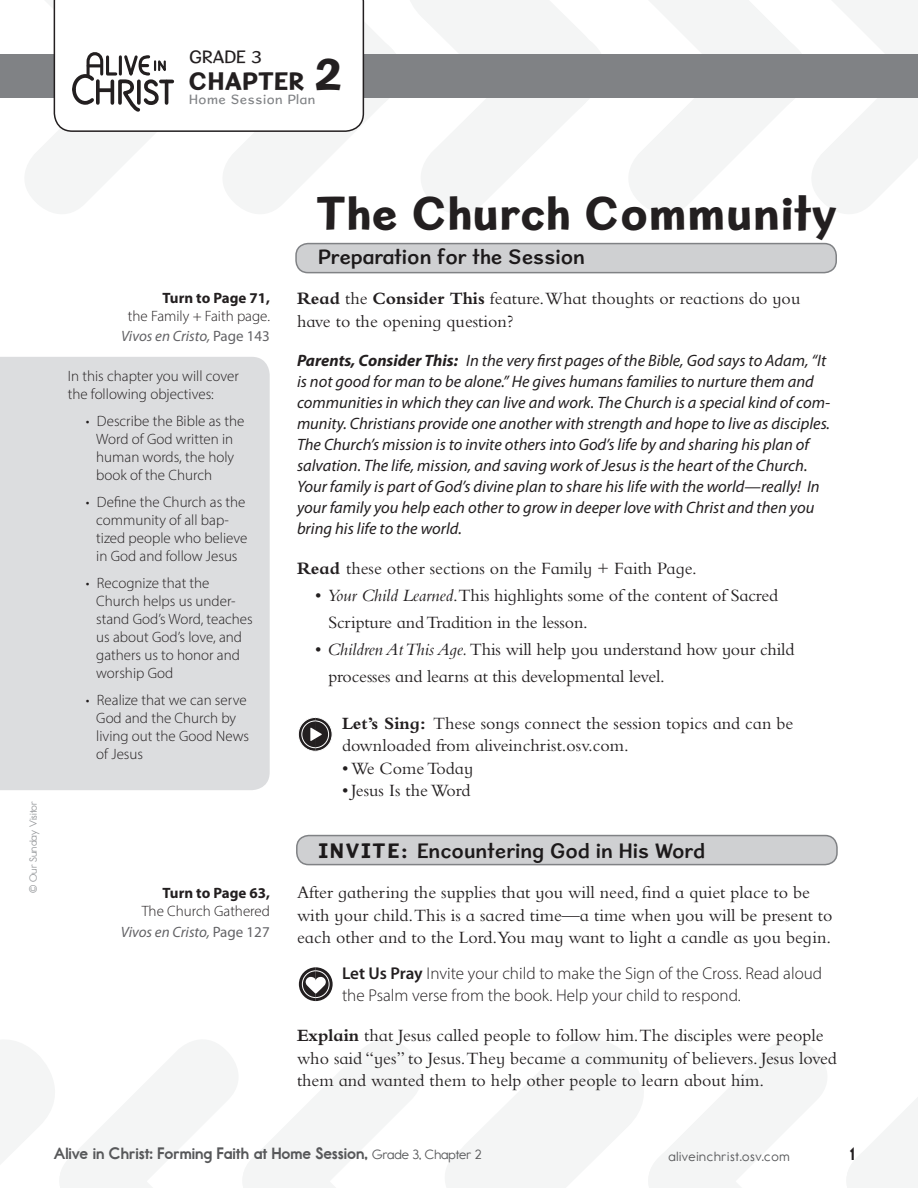
<style>
.page{position:relative;width:918px;height:1188px;background:#fff}
.page>*{position:absolute;margin:0;border:0;box-sizing:border-box;transform-origin:0 0}
.A-head{font:48px "Sweater School Xb";color:#231f20}
.Chapter_Title{font:25.5px "Sweater School Xb";color:#231f20}
.Head_Bar_Runin{font:21px "Sweater School Sb";color:#231f20}
.Head_Bar_Opener{font:21px "Sweater School Sb";color:#231f20}
.Basel_Text_After_Bar{font:18px/22.5px "Bembo Infant MT Std";color:#231f20}
.Bullet_List{font:18px/27px "Bembo Infant MT Std";letter-spacing:-.01em;color:#231f20}
.Feature_Text_Runin{font:18px/22.5px "Bembo Infant MT Std";color:#231f20}
.Feature_Bullet_List{font:18px "Bembo Infant MT Std";color:#231f20}
.Chapter_Grade{font:18px "Sweater School Rg";color:#231f20}
.Folio{font:18px "Report School Hv";color:#231f20}
.Pray_Feature{font:300 17.1px/21.3px "Myriad Pro";color:#231f20}
.Consider_this_Text{font:italic 16.5px/21px "Myriad Pro";color:#231f20}
.Folio_Left{font:16.5px "Report School Hv";color:#57585a}
.Chapter_Box_BL{font:300 15px/18px "Myriad Pro";color:#231f20}
.Chapter_BoxText{font:300 15px/18px "Myriad Pro";color:#231f20}
.t1{font:italic 15px "Myriad Pro";color:#636366}
.SideBar_Reg{font:300 15px "Myriad Pro";color:#231f20}
.Sidebar_Bold{font:700 15px "Myriad Pro";color:#231f20}
.Folio_Web{font:13.5px "Report School Rg";letter-spacing:.05em;color:#57585a}
.Home_Session{font:13.5px "Sweater School Rg";letter-spacing:.04em;color:#808285}
.Copyright{font:10.5px "Report School Rg";color:#97999c}
.s1{font-size:48px}
.s2{font-style:normal}
.s3{font-weight:700}
.s4{font-style:italic}
.s5{font-family:"Sweater School Xb"}
.s6{font-weight:600}
.s7{font-family:"Report School Rg";font-size:13.5px}
</style>
<div class="page">
<svg style="left:445px;top:1040px;width:473px;height:148px"></svg>
<svg style="left:0;top:1040px;width:421px;height:148px"></svg>
<svg style="left:629px;top:0;width:289px;height:214px"></svg>
<div style="left:0;top:357px;width:270px;height:433px;background:#dcdddf"></div>
<div style="left:0;top:54px;width:918px;height:44px;background:#808285"></div>
<svg style="left:25px;top:0;width:576px;height:214px"></svg>
<svg style="left:298px;top:717px;width:34px;height:35px"></svg>
<svg style="left:299px;top:967px;width:34px;height:34px"></svg>
<div style="left:297px;top:836px;width:540px;height:29px;background:#cfd0d2;border-radius:12px"></div>
<div style="left:296px;top:835px;width:542px;height:30px;border:2px solid #808285;border-radius:12px"></div>
<div style="left:296px;top:244px;width:540px;height:29px;background:#cfd0d2;border-radius:12px"></div>
<div style="left:296px;top:243px;width:541px;height:30px;border:2px solid #808285;border-radius:12px"></div>
<p class="Chapter_Grade" style="left:189px;top:46px;width:74px">GRADE 3</p>
<p class="Chapter_Title" style="left:189px;top:65px;width:155px">CHAPTER <span class="s1">2</span></p>
<p class="Home_Session" style="left:189px;top:92px;width:128px">Home Session Plan</p>
<p class="Copyright" style="left:27px;top:893px;width:93px;rotate:-90deg">© Our Sunday Visitor</p>
<p class="Sidebar_Bold" style="left:163px;top:289px;width:109px">Turn to Page 71,</p>
<p class="SideBar_Reg" style="left:128px;top:307px;width:144px">the Family + Faith page.</p>
<p class="t1" style="left:121px;top:327px;width:150px">Vivos en Cristo, <span class="s2">Page 143</span></p>
<p class="Chapter_BoxText" style="left:68px;top:367px;width:173px">In this chapter you will cover the following objectives:</p>
<p class="Chapter_Box_BL" style="left:96px;top:412px;width:150px;text-indent:-10px">• Describe the Bible as the<br>Word of God written in human words, the holy book of the Church</p>
<p class="Chapter_Box_BL" style="left:96px;top:493px;width:153px;text-indent:-10px">• Define the Church as the community of all bap&shy;tized people who believe in God and follow Jesus</p>
<p class="Chapter_Box_BL" style="left:96px;top:574px;width:158px;text-indent:-10px">• Recognize that the<br>Church helps us under&shy;stand God’s Word, teaches us about God’s love, and gathers us to honor and worship God</p>
<p class="Chapter_Box_BL" style="left:96px;top:691px;width:154px;text-indent:-10px">• Realize that we can serve<br>God and the Church by living out the Good News of Jesus</p>
<p class="Sidebar_Bold" style="left:163px;top:883px;width:109px">Turn to Page 63,</p>
<p class="SideBar_Reg" style="left:142px;top:902px;width:130px">The Church Gathered</p>
<p class="t1" style="left:121px;top:923px;width:150px">Vivos en Cristo, <span class="s2">Page 127</span></p>
<p class="A-head" style="left:316px;top:183px;width:522px">The Church Community</p>
<p class="Head_Bar_Opener" style="left:318px;top:244px;width:269px">Preparation for the Session</p>
<p class="Basel_Text_After_Bar" style="left:297px;top:287px;width:505px"><span class="s3">Read</span> the <span class="s3">Consider This</span> feature.What thoughts or reactions do you have to the opening question?</p>
<p class="Consider_this_Text" style="left:297px;top:350px;width:535px"><span class="s3">Parents, Consider This:</span> In the very first pages of the Bible, God says to Adam, “It is not good for man to be alone.” He gives humans families to nurture them and communities in which they can live and work. The Church is a special kind of com&shy;munity. Christians provide one another with strength and hope to live as disciples.<br>The Church’s mission is to invite others into God’s life by and sharing his plan of salvation. The life, mission, and saving work of Jesus is the heart of the Church.<br>Your family is part of God’s divine plan to share his life with the world—really! In your family you help each other to grow in deeper love with Christ and then you bring his life to the world.</p>
<p class="Basel_Text_After_Bar" style="left:297px;top:557px;width:401px"><span class="s3">Read</span> these other sections on the Family + Faith Page.</p>
<p class="Bullet_List" style="left:328px;top:582px;width:451px;text-indent:-14px">• <span class="s4">Your Child Learned</span>.This highlights some of the content of Sacred<br>Scripture and Tradition in the lesson.</p>
<p class="Bullet_List" style="left:328px;top:636px;width:467px;text-indent:-14px">• <span class="s4">Children At This Age.</span> This will help you understand how your child processes and learns at this developmental level.</p>
<p class="Feature_Text_Runin" style="left:342px;top:712px;width:453px"><span class="s3">Let’s Sing:</span> These songs connect the session topics and can be downloaded from aliveinchrist.osv.com.</p>
<p class="Feature_Bullet_List" style="left:342px;top:758px;width:133px">• We ComeToday</p>
<p class="Feature_Bullet_List" style="left:342px;top:780px;width:130px">• Jesus Is theWord</p>
<p class="Head_Bar_Runin" style="left:319px;top:837px;width:388px"><span class="s5">INVITE:</span> Encountering God in His Word</p>
<p class="Basel_Text_After_Bar" style="left:297px;top:881px;width:537px">After gathering the supplies that you will need, find a quiet place to be with your child.This is a sacred time—a time when you will be present to each other and to the Lord.You may want to light a candle as you begin.</p>
<p class="Pray_Feature" style="left:342px;top:963px;width:482px"><span class="s6">Let Us Pray</span> Invite your child to make the Sign of the Cross. Read aloud the Psalm verse from the book. Help your child to respond.</p>
<p class="Basel_Text_After_Bar" style="left:297px;top:1024px;width:541px"><span class="s3">Explain</span> that Jesus called people to follow him.The disciples were people who said “yes” to Jesus.They became a community of believers. Jesus loved them and wanted them to help other people to learn about him.</p>
<p class="Folio_Left" style="left:54px;top:1143px;width:429px">Alive in Christ: Forming Faith at Home Session, <span class="s7">Grade 3, Chapter 2</span></p>
<p class="Folio_Web" style="left:669px;top:1149px;width:123px">aliveinchrist.osv.com</p>
<p class="Folio" style="left:850px;top:1143px;width:6px">1</p>
</div>
